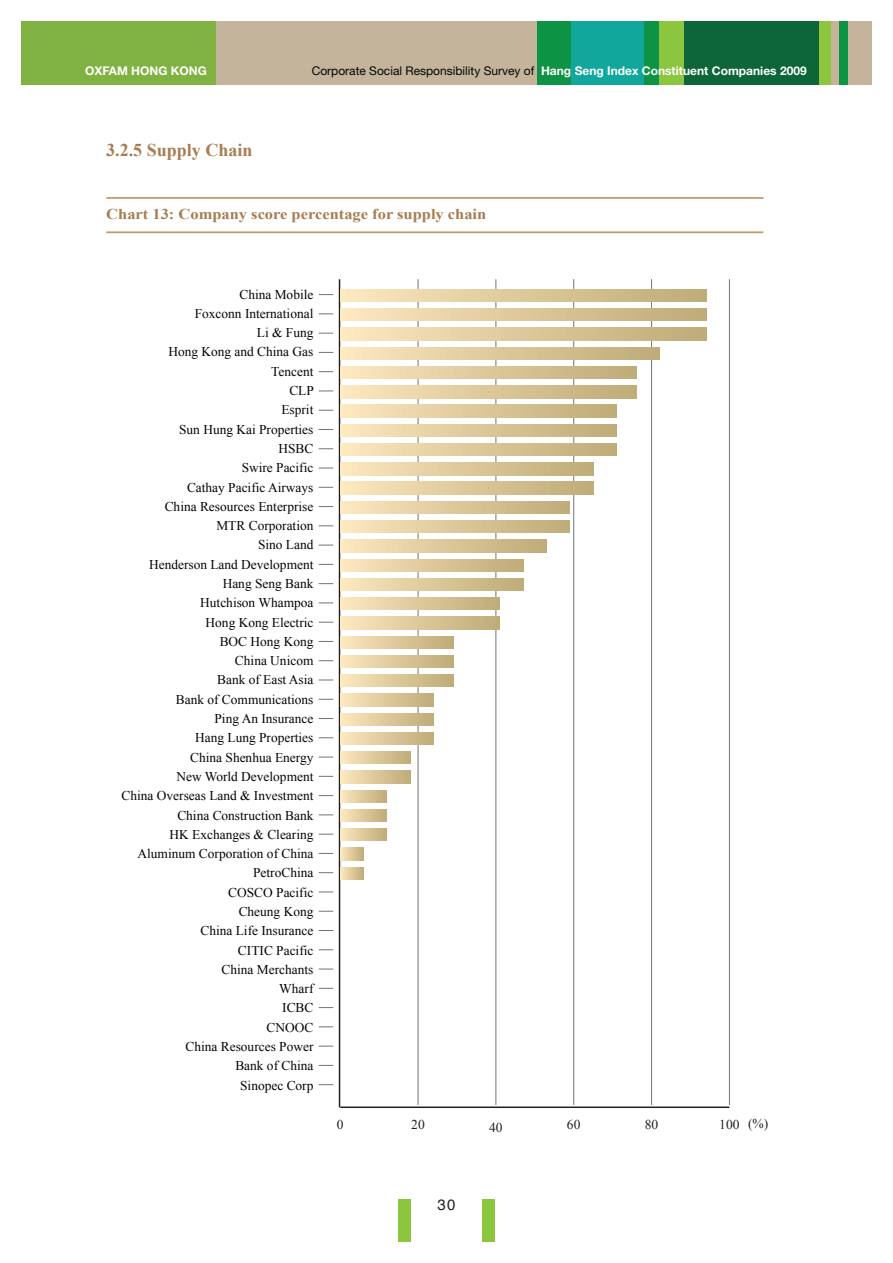
<style>
.page{position:relative;width:893px;height:1263px;background:#fff}
.page>*{position:absolute;margin:0;border:0;box-sizing:border-box;transform-origin:0 0}
.t1{font:700 18px "Times New Roman";color:#a97b50}
.t2{font:700 15px "Times New Roman";color:#a97b50;scale:1.1 1}
.t3{font:15px "Helvetica";color:#231f20}
.t4{font:13.5px "Times New Roman";color:#231f20}
.t5{font:13.35px/19.4px "Times New Roman";color:#040503;text-align:right}
.t6{font:12px "Helvetica Neue";color:#040503}
.t7{font:700 12px "Helvetica Neue";color:#fff}
.s1{font-weight:700;color:#fff}
</style>
<div class="page">
<hr style="left:106px;top:231px;width:657px;height:2px;background:#c39a6b">
<hr style="left:106px;top:197px;width:657px;height:2px;background:#c39a6b">
<div style="left:21px;top:21px;width:851px;height:64px;background:#c3b49b"></div>
<div style="left:839px;top:21px;width:8px;height:64px;background:#0d9344"></div>
<div style="left:538px;top:21px;width:121px;height:64px;background:#0d9344"></div>
<div style="left:571px;top:21px;width:72px;height:64px;background:#12a79d"></div>
<div style="left:21px;top:21px;width:194px;height:64px;background:#7fb240"></div>
<div style="left:659px;top:21px;width:172px;height:64px;background:#8bc63e"></div>
<div style="left:684px;top:21px;width:134px;height:64px;background:#0c6638"></div>
<div style="left:398px;top:1199px;width:13px;height:42px;background:#8bc63e"></div>
<div style="left:482px;top:1199px;width:13px;height:42px;background:#8bc63e"></div>
<hr style="left:340px;top:1106px;width:389px;height:2px;background:#231f20">
<hr style="left:418px;top:279px;width:1px;height:826px;background:#727477">
<hr style="left:495px;top:279px;width:1px;height:826px;background:#727477">
<hr style="left:573px;top:279px;width:1px;height:826px;background:#727477">
<hr style="left:651px;top:279px;width:1px;height:826px;background:#727477">
<hr style="left:729px;top:279px;width:1px;height:826px;background:#727477">
<hr style="left:339px;top:279px;width:1px;height:828px;background:#231f20">
<svg style="left:340px;top:289px;width:366px;height:13px;background:#ddc99b"></svg>
<svg style="left:340px;top:309px;width:366px;height:12px;background:#ddc99b"></svg>
<svg style="left:340px;top:328px;width:366px;height:12px;background:#ddc99b"></svg>
<svg style="left:340px;top:347px;width:319px;height:12px;background:#ddc99b"></svg>
<svg style="left:340px;top:366px;width:296px;height:13px;background:#ddc99b"></svg>
<svg style="left:340px;top:386px;width:296px;height:12px;background:#ddc99b"></svg>
<svg style="left:340px;top:405px;width:277px;height:12px;background:#ddc99b"></svg>
<svg style="left:340px;top:424px;width:277px;height:12px;background:#ddc99b"></svg>
<svg style="left:340px;top:443px;width:277px;height:13px;background:#ddc99b"></svg>
<svg style="left:340px;top:463px;width:253px;height:12px;background:#ddc99b"></svg>
<svg style="left:340px;top:482px;width:253px;height:12px;background:#ddc99b"></svg>
<svg style="left:340px;top:501px;width:230px;height:12px;background:#ddc99b"></svg>
<svg style="left:340px;top:520px;width:230px;height:13px;background:#ddc99b"></svg>
<svg style="left:340px;top:540px;width:206px;height:12px;background:#ddc99b"></svg>
<svg style="left:340px;top:559px;width:183px;height:12px;background:#ddc99b"></svg>
<svg style="left:340px;top:578px;width:183px;height:13px;background:#ddc99b"></svg>
<svg style="left:340px;top:597px;width:160px;height:13px;background:#ddc99b"></svg>
<svg style="left:340px;top:617px;width:160px;height:12px;background:#ddc99b"></svg>
<svg style="left:340px;top:636px;width:113px;height:12px"></svg>
<svg style="left:340px;top:655px;width:113px;height:13px"></svg>
<svg style="left:340px;top:674px;width:113px;height:13px"></svg>
<svg style="left:340px;top:694px;width:94px;height:12px"></svg>
<svg style="left:340px;top:713px;width:94px;height:12px"></svg>
<svg style="left:340px;top:732px;width:94px;height:13px"></svg>
<svg style="left:340px;top:751px;width:70px;height:13px"></svg>
<svg style="left:340px;top:771px;width:70px;height:12px"></svg>
<svg style="left:340px;top:790px;width:47px;height:12px"></svg>
<svg style="left:340px;top:809px;width:47px;height:13px"></svg>
<svg style="left:340px;top:829px;width:47px;height:12px"></svg>
<svg style="left:340px;top:848px;width:24px;height:12px"></svg>
<svg style="left:340px;top:867px;width:24px;height:12px"></svg>
<svg style="left:340px;top:886px;width:1px;height:13px"></svg>
<svg style="left:340px;top:906px;width:1px;height:12px"></svg>
<svg style="left:340px;top:925px;width:1px;height:12px"></svg>
<svg style="left:340px;top:944px;width:1px;height:12px"></svg>
<svg style="left:340px;top:963px;width:1px;height:13px"></svg>
<svg style="left:340px;top:983px;width:1px;height:12px"></svg>
<svg style="left:340px;top:1002px;width:1px;height:12px"></svg>
<svg style="left:340px;top:1021px;width:1px;height:12px"></svg>
<svg style="left:340px;top:1040px;width:1px;height:13px"></svg>
<svg style="left:340px;top:1060px;width:1px;height:12px"></svg>
<svg style="left:319px;top:294px;width:14px;height:1px"></svg>
<svg style="left:319px;top:313px;width:14px;height:1px"></svg>
<svg style="left:319px;top:333px;width:14px;height:1px"></svg>
<svg style="left:319px;top:352px;width:14px;height:1px"></svg>
<svg style="left:319px;top:371px;width:14px;height:1px"></svg>
<svg style="left:319px;top:391px;width:14px;height:1px"></svg>
<svg style="left:319px;top:410px;width:14px;height:1px"></svg>
<svg style="left:319px;top:429px;width:14px;height:1px"></svg>
<svg style="left:319px;top:448px;width:14px;height:1px"></svg>
<svg style="left:319px;top:468px;width:14px;height:1px"></svg>
<svg style="left:319px;top:487px;width:14px;height:1px"></svg>
<svg style="left:319px;top:506px;width:14px;height:1px"></svg>
<svg style="left:319px;top:525px;width:14px;height:1px"></svg>
<svg style="left:319px;top:545px;width:14px;height:1px"></svg>
<svg style="left:319px;top:564px;width:14px;height:1px"></svg>
<svg style="left:319px;top:583px;width:14px;height:1px"></svg>
<svg style="left:319px;top:602px;width:14px;height:1px"></svg>
<svg style="left:319px;top:622px;width:14px;height:1px"></svg>
<svg style="left:319px;top:641px;width:14px;height:1px"></svg>
<svg style="left:319px;top:660px;width:14px;height:1px"></svg>
<svg style="left:319px;top:680px;width:14px;height:1px"></svg>
<svg style="left:319px;top:699px;width:14px;height:1px"></svg>
<svg style="left:319px;top:718px;width:14px;height:1px"></svg>
<svg style="left:319px;top:737px;width:14px;height:1px"></svg>
<svg style="left:319px;top:757px;width:14px;height:1px"></svg>
<svg style="left:319px;top:776px;width:14px;height:1px"></svg>
<svg style="left:319px;top:795px;width:14px;height:1px"></svg>
<svg style="left:319px;top:814px;width:14px;height:1px"></svg>
<svg style="left:319px;top:834px;width:14px;height:1px"></svg>
<svg style="left:319px;top:853px;width:14px;height:1px"></svg>
<svg style="left:319px;top:872px;width:14px;height:1px"></svg>
<svg style="left:319px;top:891px;width:14px;height:1px"></svg>
<svg style="left:319px;top:911px;width:14px;height:1px"></svg>
<svg style="left:319px;top:930px;width:14px;height:1px"></svg>
<svg style="left:319px;top:949px;width:14px;height:1px"></svg>
<svg style="left:319px;top:969px;width:14px;height:1px"></svg>
<svg style="left:319px;top:988px;width:14px;height:1px"></svg>
<svg style="left:319px;top:1007px;width:14px;height:1px"></svg>
<svg style="left:319px;top:1026px;width:14px;height:1px"></svg>
<svg style="left:319px;top:1046px;width:14px;height:1px"></svg>
<svg style="left:319px;top:1065px;width:14px;height:1px"></svg>
<svg style="left:319px;top:1084px;width:14px;height:1px"></svg>
<p class="t7" style="left:85px;top:63px;width:123px">OXFAM HONG KONG</p>
<p class="t6" style="left:312px;top:63px;width:496px">Corporate Social Responsibility Survey of <span class="s1">Hang Seng Index Constituent Companies 2009</span></p>
<h1 class="t1" style="left:106px;top:138px;width:148px">3.2.5 Supply Chain</h1>
<p class="t2" style="left:106px;top:204px;width:347px">Chart 13: Company score percentage for supply chain</p>
<p class="t5" style="left:122px;top:284px;width:194px">China Mobile<br>Foxconn International<br>Li &amp; Fung<br>Hong Kong and China Gas<br>Tencent<br>CLP<br>Esprit<br>Sun Hung Kai Properties<br>HSBC<br>Swire Pacific<br>Cathay Pacific Airways<br>China Resources Enterprise<br>MTR Corporation<br>Sino Land<br>Henderson Land Development<br>Hang Seng Bank<br>Hutchison Whampoa<br>Hong Kong Electric<br>BOC Hong Kong<br>China Unicom<br>Bank of East Asia<br>Bank of Communications<br>Ping An Insurance<br>Hang Lung Properties<br>China Shenhua Energy<br>New World Development<br>China Overseas Land &amp; Investment<br>China Construction Bank<br>HK Exchanges &amp; Clearing<br>Aluminum Corporation of China<br>PetroChina<br>COSCO Pacific<br>Cheung Kong<br>China Life Insurance<br>CITIC Pacific<br>China Merchants<br>Wharf<br>ICBC<br>CNOOC<br>China Resources Power<br>Bank of China<br>Sinopec Corp</p>
<p class="t4" style="left:337px;top:1115px;width:8px">0</p>
<p class="t4" style="left:411px;top:1115px;width:15px">20</p>
<p class="t4" style="left:489px;top:1118px;width:15px">40</p>
<p class="t4" style="left:567px;top:1115px;width:15px">60</p>
<p class="t4" style="left:645px;top:1115px;width:15px">80</p>
<p class="t4" style="left:719px;top:1115px;width:22px">100</p>
<p class="t4" style="left:748px;top:1114px;width:22px">(%)</p>
<p class="t3" style="left:437px;top:1193px;width:20px">30</p>
</div>
